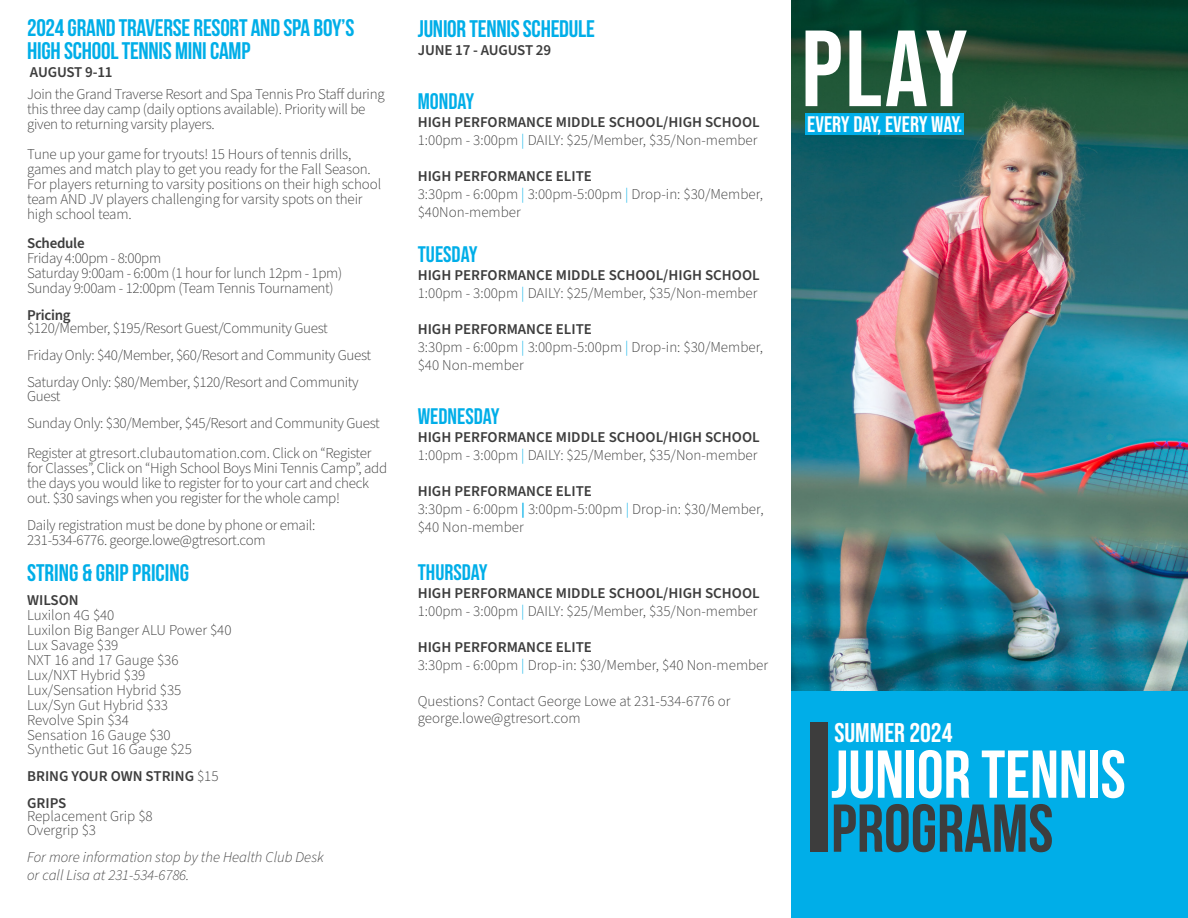
<style>
.page{position:relative;width:1188px;height:918px;background:#fff}
.page>*{position:absolute;margin:0;border:0;box-sizing:border-box;transform-origin:0 0}
.t1{font:108px "Bebas Neue";color:#fff}
.t2{font:700 67.5px "Bebas Neue";color:#fff}
.t3{font:700 67.5px "Bebas Neue";color:#3d3d3d}
.t4{font:27px "Bebas Neue";color:#fff}
.t5{font:700 24px/22.5px "Bebas Neue";letter-spacing:-.01em;color:#00aee8}
.t6{font:22.5px "Bebas Neue";color:#00aee8}
.t7{font:22.5px "Bebas Neue";color:#fff}
.t8{font:300 15px/15px "Source Sans Pro";letter-spacing:-.01em;color:#3d3d3d}
.t9{font:600 15px "Source Sans Pro";color:#3d3d3d}
.t10{font:italic 300 15px "Source Sans Pro";color:#3d3d3d}
.t11{font:600 15px "Source Sans Pro";letter-spacing:-.02em;color:#3d3d3d}
.s1{font-weight:300}
.s2{font-weight:600}
.s3{color:#00aee8}
.s4{font-weight:600;color:#00aee8}
</style>
<div class="page">
<img style="left:792px;top:0;width:396px;height:691px">
<div style="left:792px;top:691px;width:396px;height:227px;background:#00aee8"></div>
<div style="left:811px;top:723px;width:17px;height:129px;background:#3d3d3d"></div>
<div style="left:805px;top:113px;width:159px;height:22px;background:#00aee8"></div>
<p class="t5" style="left:27px;top:17px;width:329px">2024 GRAND TRAVERSE RESORT AND SPA BOY’S<br>HIGH SCHOOL TENNIS MINI CAMP</p>
<p class="t9" style="left:30px;top:62px;width:84px">AUGUST 9-11</p>
<p class="t8" style="left:27px;top:87px;width:359px">Join the Grand Traverse Resort and Spa Tennis Pro Staff during this three day camp (daily options available). Priority will be given to returning varsity players.</p>
<p class="t8" style="left:27px;top:147px;width:356px">Tune up your game for tryouts! 15 Hours of tennis drills, games and match play to get you ready for the Fall Season.<br>For players returning to varsity positions on their high school team AND JV players challenging for varsity spots on their high school team.</p>
<p class="t11" style="left:27px;top:233px;width:59px">Schedule</p>
<p class="t8" style="left:27px;top:251px;width:136px">Friday 4:00pm - 8:00pm</p>
<p class="t8" style="left:27px;top:266px;width:317px">Saturday 9:00am - 6:00m (1 hour for lunch 12pm - 1pm)</p>
<p class="t8" style="left:27px;top:281px;width:308px">Sunday 9:00am - 12:00pm (Team Tennis Tournament)</p>
<p class="t11" style="left:27px;top:305px;width:45px">Pricing</p>
<p class="t8" style="left:27px;top:321px;width:302px">$120/Member, $195/Resort Guest/Community Guest</p>
<p class="t8" style="left:27px;top:348px;width:346px">Friday Only: $40/Member, $60/Resort and Community Guest</p>
<p class="t8" style="left:27px;top:376px;width:333px;line-height:13.5px">Saturday Only: $80/Member, $120/Resort and Community<br>Guest</p>
<p class="t8" style="left:27px;top:416px;width:354px">Sunday Only: $30/Member, $45/Resort and Community Guest</p>
<p class="t8" style="left:27px;top:446px;width:362px">Register at gtresort.clubautomation.com. Click on “Register for Classes”, Click on “High School Boys Mini Tennis Camp”, add the days you would like to register for to your cart and check out. $30 savings when you register for the whole camp!</p>
<p class="t8" style="left:27px;top:518px;width:290px">Daily registration must be done by phone or email:</p>
<p class="t8" style="left:27px;top:533px;width:240px">231-534-6776. george.lowe@gtresort.com</p>
<p class="t5" style="left:27px;top:561px;width:163px">STRING &amp; GRIP PRICING</p>
<p class="t9" style="left:27px;top:590px;width:53px">WILSON</p>
<p class="t8" style="left:27px;top:608px;width:89px">Luxilon 4G $40</p>
<p class="t8" style="left:27px;top:623px;width:206px">Luxilon Big Banger ALU Power $40</p>
<p class="t8" style="left:27px;top:638px;width:93px">Lux Savage $39</p>
<p class="t8" style="left:27px;top:653px;width:153px">NXT 16 and 17 Gauge $36</p>
<p class="t8" style="left:27px;top:668px;width:120px">Lux/NXT Hybrid $39</p>
<p class="t8" style="left:27px;top:683px;width:156px">Lux/Sensation Hybrid $35</p>
<p class="t8" style="left:27px;top:698px;width:142px">Lux/Syn Gut Hybrid $33</p>
<p class="t8" style="left:27px;top:713px;width:103px">Revolve Spin $34</p>
<p class="t8" style="left:27px;top:728px;width:145px">Sensation 16 Gauge $30</p>
<p class="t8" style="left:27px;top:742px;width:166px">Synthetic Gut 16 Gauge $25</p>
<p class="t9" style="left:27px;top:766px;width:193px">BRING YOUR OWN STRING <span class="s1">$15</span></p>
<p class="t9" style="left:27px;top:793px;width:41px">GRIPS</p>
<p class="t8" style="left:27px;top:809px;width:127px">Replacement Grip $8</p>
<p class="t8" style="left:27px;top:823px;width:70px">Overgrip $3</p>
<p class="t10" style="left:27px;top:847px;width:298px">For more information stop by the Health Club Desk</p>
<p class="t10" style="left:27px;top:865px;width:164px">or call Lisa at 231-534-6786.</p>
<p class="t5" style="left:418px;top:17px;width:179px">JUNIOR TENNIS SCHEDULE</p>
<p class="t9" style="left:418px;top:40px;width:135px">JUNE 17 - AUGUST 29</p>
<p class="t6" style="left:418px;top:88px;width:58px">MONDAY</p>
<p class="t8" style="left:418px;top:113px;width:343px;line-height:18px"><span class="s2">HIGH PERFORMANCE MIDDLE SCHOOL/HIGH SCHOOL<br></span>1:00pm - 3:00pm <span class="s3">|</span> DAILY: $25/Member, $35/Non-member</p>
<p class="t9" style="left:418px;top:166px;width:176px">HIGH PERFORMANCE ELITE</p>
<p class="t8" style="left:418px;top:185px;width:347px;line-height:18px">3:30pm - 6:00pm <span class="s3">|</span> 3:00pm-5:00pm <span class="s3">|</span> Drop-in: $30/Member, $40Non-member</p>
<p class="t6" style="left:418px;top:241px;width:61px">TUESDAY</p>
<p class="t8" style="left:418px;top:266px;width:343px;line-height:18px"><span class="s2">HIGH PERFORMANCE MIDDLE SCHOOL/HIGH SCHOOL<br></span>1:00pm - 3:00pm <span class="s3">|</span> DAILY: $25/Member, $35/Non-member</p>
<p class="t9" style="left:418px;top:319px;width:176px">HIGH PERFORMANCE ELITE</p>
<p class="t8" style="left:418px;top:338px;width:347px;line-height:18px">3:30pm - 6:00pm <span class="s3">|</span> 3:00pm-5:00pm <span class="s3">|</span> Drop-in: $30/Member, $40 Non-member</p>
<p class="t6" style="left:418px;top:403px;width:83px">WEDNESDAY</p>
<p class="t8" style="left:418px;top:428px;width:343px;line-height:18px"><span class="s2">HIGH PERFORMANCE MIDDLE SCHOOL/HIGH SCHOOL<br></span>1:00pm - 3:00pm <span class="s3">|</span> DAILY: $25/Member, $35/Non-member</p>
<p class="t9" style="left:418px;top:481px;width:176px">HIGH PERFORMANCE ELITE</p>
<p class="t8" style="left:418px;top:500px;width:347px;line-height:18px">3:30pm - 6:00pm <span class="s4">|</span> 3:00pm-5:00pm <span class="s3">|</span> Drop-in: $30/Member, $40 Non-member</p>
<p class="t6" style="left:418px;top:560px;width:72px">THURSDAY</p>
<p class="t8" style="left:418px;top:585px;width:343px;line-height:18px"><span class="s2">HIGH PERFORMANCE MIDDLE SCHOOL/HIGH SCHOOL<br></span>1:00pm - 3:00pm <span class="s3">|</span> DAILY: $25/Member, $35/Non-member</p>
<p class="t9" style="left:418px;top:637px;width:176px">HIGH PERFORMANCE ELITE</p>
<p class="t8" style="left:418px;top:658px;width:352px">3:30pm - 6:00pm <span class="s3">|</span> Drop-in: $30/Member, $40 Non-member</p>
<p class="t8" style="left:418px;top:694px;width:314px;line-height:16.8px">Questions? Contact George Lowe at 231-534-6776 or george.lowe@gtresort.com</p>
<p class="t1" style="left:801px;top:8px;width:168px">PLAY</p>
<p class="t7" style="left:807px;top:111px;width:157px">EVERY DAY, EVERY WAY.</p>
<p class="t4" style="left:834px;top:717px;width:120px">SUMMER 2024</p>
<p class="t2" style="left:831px;top:737px;width:296px">JUNIOR TENNIS</p>
<p class="t3" style="left:831px;top:791px;width:224px">PROGRAMS</p>
</div>
